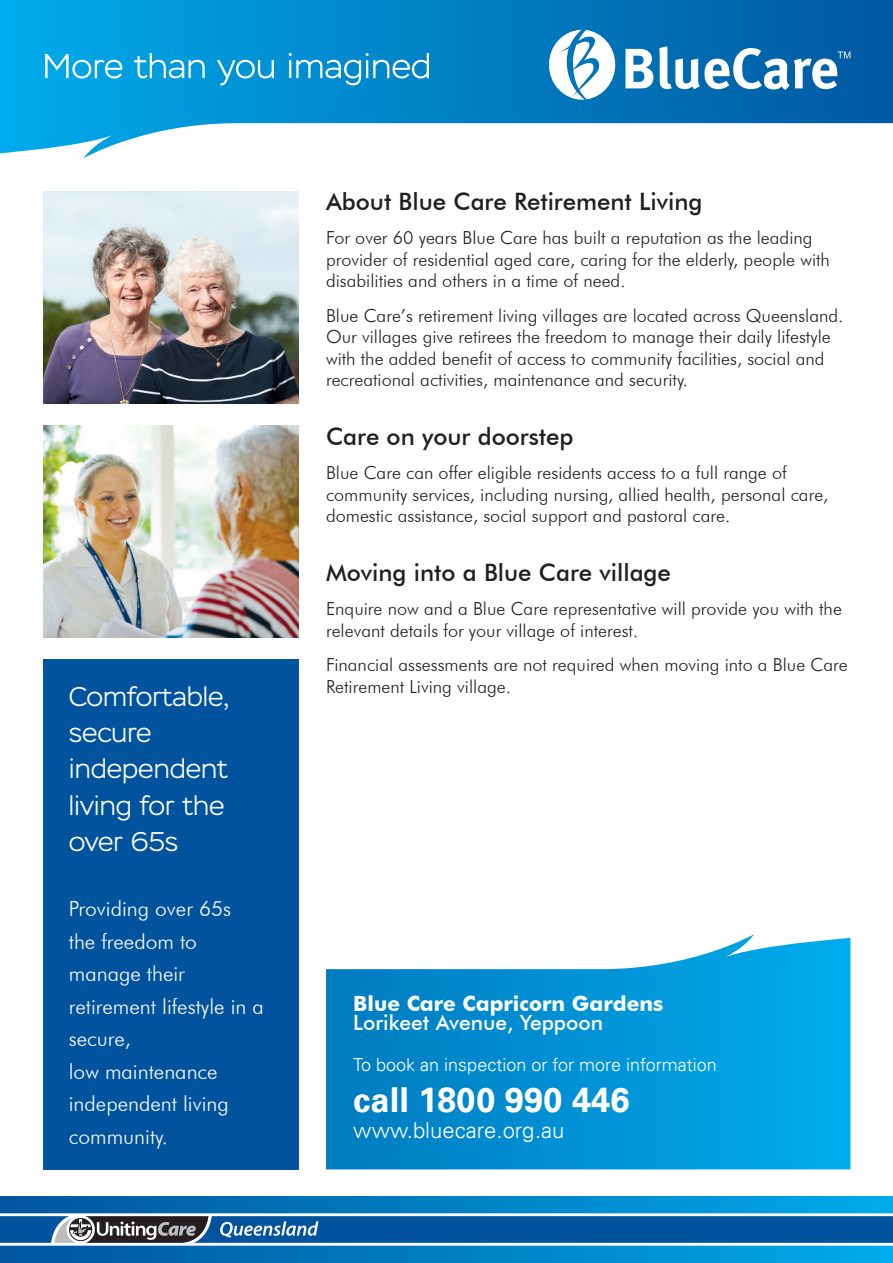
<style>
.page{position:relative;width:893px;height:1263px;background:#fff}
.page>*{position:absolute;margin:0;border:0;box-sizing:border-box;transform-origin:0 0}
.t1{font:700 34.5px "Univers LT";color:#fff}
.t2{font:300 27px/36.5px "Stem";color:#fff}
.t3{font:500 24px "Futura BT";color:#231f20}
.t4{font:300 22.05px "Univers LT";color:#fff}
.t5{font:300 21px/32.5px "Futura BT";color:#fff}
.t6{font:700 21px "Futura BT";color:#fff}
.t7{font:500 21px "Futura BT";color:#fff}
.t8{font:300 18px/21.6px "Futura BT";color:#231f20}
.t9{font:300 18px "Univers LT";color:#fff}
</style>
<div class="page">
<svg style="left:0;top:0;width:893px;height:158px"></svg>
<div style="left:0;top:1196px;width:893px;height:67px;background:linear-gradient(to right,#01549d,#00aaeb)"></div>
<svg style="left:0;top:1216px;width:893px;height:27px;background:#1b5c98"></svg>
<hr style="left:0;top:1213px;width:893px;height:3px;background:#fff">
<hr style="left:0;top:1243px;width:893px;height:3px;background:#fff">
<svg style="left:549px;top:30px;width:66px;height:70px"></svg>
<svg style="left:625px;top:46px;width:225px;height:44px"></svg>
<svg style="left:45px;top:53px;width:384px;height:32px;background:#2ea7de"></svg>
<svg style="left:326px;top:934px;width:524px;height:235px;background:#1da0db"></svg>
<div style="left:43px;top:659px;width:255px;height:510px;background:#01539e"></div>
<img style="left:43px;top:191px;width:255px;height:213px">
<img style="left:43px;top:425px;width:255px;height:213px">
<p class="t2" style="left:69px;top:678px;width:162px">Comfortable, secure independent living for the over 65s</p>
<p class="t5" style="left:69px;top:892px;width:164px">Providing over 65s</p>
<p class="t5" style="left:69px;top:925px;width:197px">the freedom to manage their retirement lifestyle in a secure,</p>
<p class="t5" style="left:69px;top:1055px;width:162px">low maintenance independent living community.</p>
<p class="t3" style="left:326px;top:186px;width:378px">About Blue Care Retirement Living</p>
<p class="t8" style="left:326px;top:227px;width:505px">For over 60 years Blue Care has built a reputation as the leading provider of residential aged care, caring for the elderly, people with disabilities and others in a time of need.</p>
<p class="t8" style="left:326px;top:304px;width:519px">Blue Care’s retirement living villages are located across Queensland.<br>Our villages give retirees the freedom to manage their daily lifestyle with the added benefit of access to community facilities, social and recreational activities, maintenance and security.</p>
<p class="t3" style="left:326px;top:422px;width:249px">Care on your doorstep</p>
<p class="t8" style="left:326px;top:462px;width:504px">Blue Care can offer eligible residents access to a full range of community services, including nursing, allied health, personal care, domestic assistance, social support and pastoral care.</p>
<p class="t3" style="left:326px;top:558px;width:346px">Moving into a Blue Care village</p>
<p class="t8" style="left:326px;top:598px;width:517px">Enquire now and a Blue Care representative will provide you with the relevant details for your village of interest.</p>
<p class="t8" style="left:326px;top:654px;width:523px">Financial assessments are not required when moving into a Blue Care<br>Retirement Living village.</p>
<p class="t6" style="left:353px;top:990px;width:312px">Blue Care Capricorn Gardens</p>
<p class="t7" style="left:353px;top:1010px;width:251px">Lorikeet Avenue, Yeppoon</p>
<p class="t9" style="left:353px;top:1054px;width:365px">To book an inspection or for more information</p>
<p class="t1" style="left:353px;top:1079px;width:278px">call 1800 990 446</p>
<p class="t4" style="left:353px;top:1117px;width:213px">www.bluecare.org.au</p>
</div>
